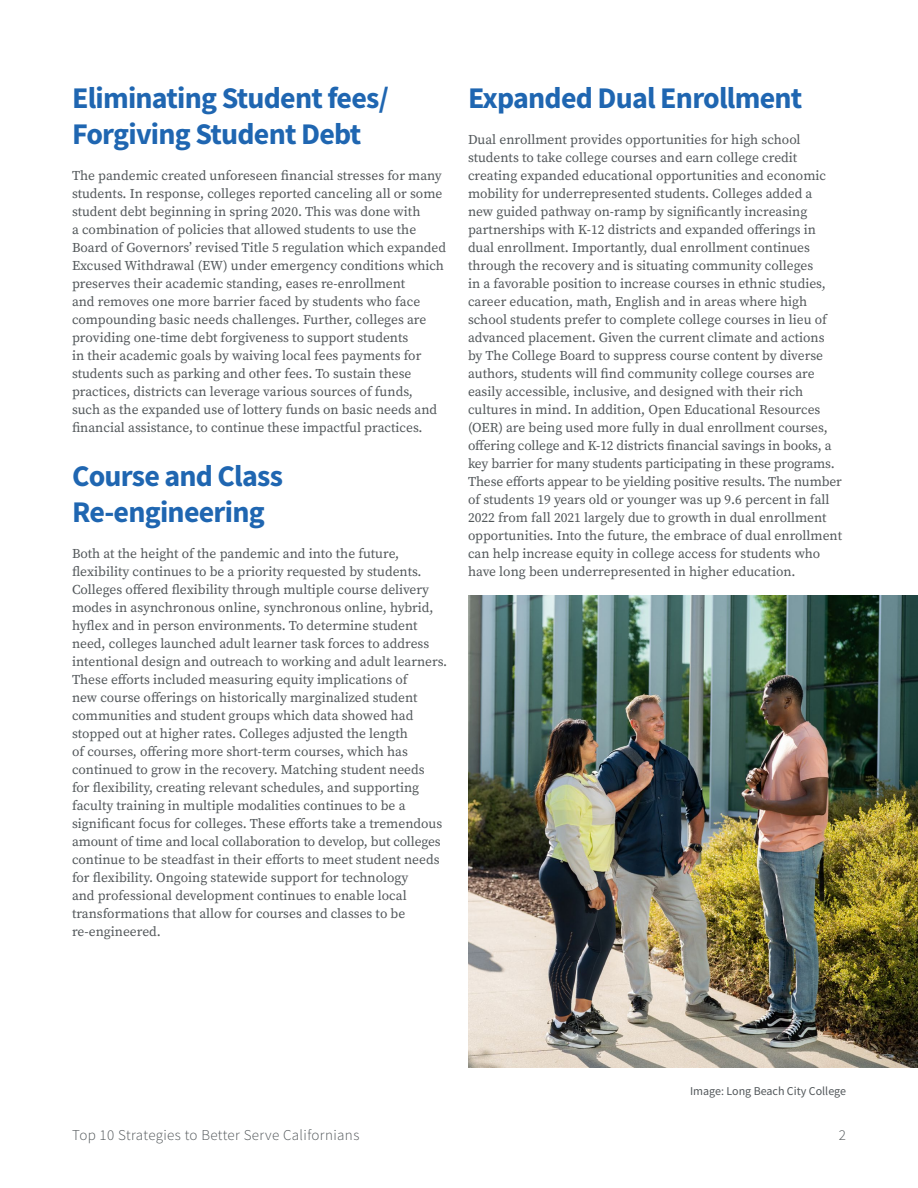
<style>
.page{position:relative;width:918px;height:1188px;background:#fff}
.page>*{position:absolute;margin:0;border:0;box-sizing:border-box;transform-origin:0 0}
.t1{font:700 30px/36px "Source Sans Pro";letter-spacing:-.025em;color:#1f66b1}
.t2{font:300 15px "Source Sans Pro";letter-spacing:.025em;color:#52575a}
.t3{font:13.5px/18px "Source Serif Pro";color:#52575a}
.t4{font:12px "Source Sans Pro";color:#52575a}
</style>
<div class="page">
<img style="left:468px;top:595px;width:450px;height:473px">
<h2 class="t1" style="left:72px;top:80px;width:318px">Eliminating Student fees/<br>Forgiving Student Debt</h2>
<p class="t3" style="left:72px;top:166px;width:376px">The pandemic created unforeseen financial stresses for many students. In response, colleges reported canceling all or some student debt beginning in spring 2020. This was done with<br>a combination of policies that allowed students to use the Board of Governors’ revised Title 5 regulation which expanded Excused Withdrawal (EW) under emergency conditions which preserves their academic standing, eases re-enrollment<br>and removes one more barrier faced by students who face compounding basic needs challenges. Further, colleges are providing one-time debt forgiveness to support students<br>in their academic goals by waiving local fees payments for students such as parking and other fees. To sustain these practices, districts can leverage various sources of funds,<br>such as the expanded use of lottery funds on basic needs and financial assistance, to continue these impactful practices.</p>
<h2 class="t1" style="left:72px;top:458px;width:213px">Course and Class<br>Re-engineering</h2>
<p class="t3" style="left:72px;top:544px;width:377px">Both at the height of the pandemic and into the future, flexibility continues to be a priority requested by students.<br>Colleges offered flexibility through multiple course delivery modes in asynchronous online, synchronous online, hybrid, hyflex and in person environments. To determine student need, colleges launched adult learner task forces to address intentional design and outreach to working and adult learners.<br>These efforts included measuring equity implications of<br>new course offerings on historically marginalized student communities and student groups which data showed had stopped out at higher rates. Colleges adjusted the length<br>of courses, offering more short-term courses, which has continued to grow in the recovery. Matching student needs<br>for flexibility, creating relevant schedules, and supporting faculty training in multiple modalities continues to be a significant focus for colleges. These efforts take a tremendous amount of time and local collaboration to develop, but colleges continue to be steadfast in their efforts to meet student needs for flexibility. Ongoing statewide support for technology<br>and professional development continues to enable local transformations that allow for courses and classes to be re-engineered.</p>
<h2 class="t1" style="left:468px;top:80px;width:336px">Expanded Dual Enrollment</h2>
<p class="t3" style="left:468px;top:130px;width:376px">Dual enrollment provides opportunities for high school students to take college courses and earn college credit creating expanded educational opportunities and economic mobility for underrepresented students. Colleges added a<br>new guided pathway on-ramp by significantly increasing partnerships with K-12 districts and expanded offerings in dual enrollment. Importantly, dual enrollment continues through the recovery and is situating community colleges<br>in a favorable position to increase courses in ethnic studies, career education, math, English and in areas where high school students prefer to complete college courses in lieu of advanced placement. Given the current climate and actions by The College Board to suppress course content by diverse authors, students will find community college courses are easily accessible, inclusive, and designed with their rich cultures in mind. In addition, Open Educational Resources (OER) are being used more fully in dual enrollment courses, offering college and K-12 districts financial savings in books, a key barrier for many students participating in these programs.<br>These efforts appear to be yielding positive results. The number of students 19 years old or younger was up 9.6 percent in fall 2022 from fall 2021 largely due to growth in dual enrollment opportunities. Into the future, the embrace of dual enrollment can help increase equity in college access for students who have long been underrepresented in higher education.</p>
<p class="t4" style="left:690px;top:1083px;width:157px">Image: Long Beach City College</p>
<p class="t2" style="left:72px;top:1126px;width:289px">Top 10 Strategies to Better Serve Californians</p>
<p class="t2" style="left:839px;top:1126px;width:9px">2</p>
</div>
